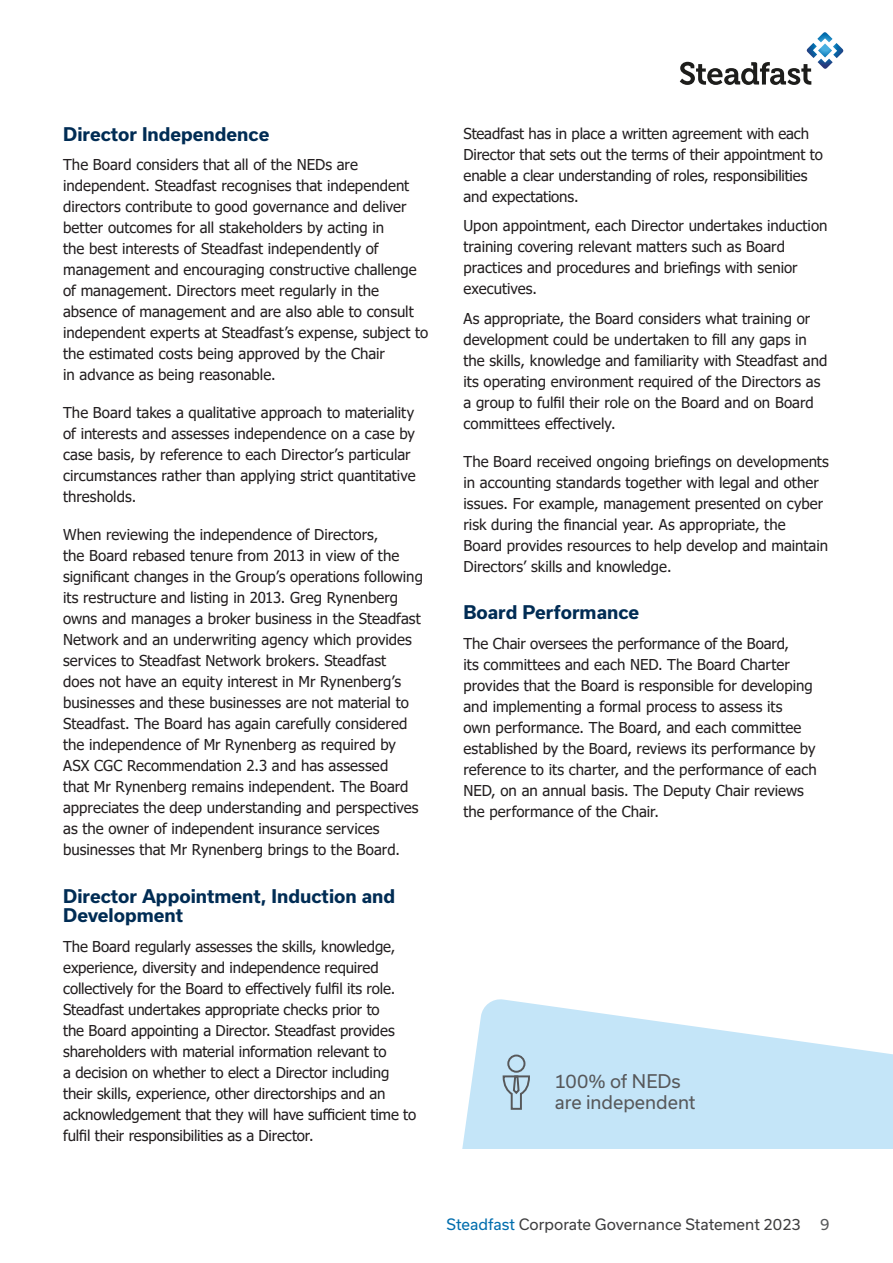
<style>
.page{position:relative;width:893px;height:1263px;background:#fff}
.page>*{position:absolute;margin:0;border:0;box-sizing:border-box;transform-origin:0 0}
.heading_2{font:700 18px/19.5px "Usual";color:#002c54}
.heading_1{font:18px/21px "Usual";letter-spacing:-.005em;color:#57585a}
.body_copy_no_space_before{font:15px/21px "Tahoma";color:#231f20}
.body_copy{font:15px/21px "Tahoma";color:#231f20}
.t1{font:15px "Usual";color:#3e3e3f}
.t2{font:15px "Usual";color:#57585a}
.s1{color:#006dad}
</style>
<div class="page">
<svg style="left:680px;top:32px;width:164px;height:53px"></svg>
<svg style="left:462px;top:999px;width:431px;height:150px;fill:#c4e5f8"></svg>
<svg style="left:502px;top:1053px;width:29px;height:58px;background:#abc5d5"></svg>
<p class="heading_2" style="left:63px;top:124px;width:208px">Director Independence</p>
<p class="body_copy_no_space_before" style="left:63px;top:155px;width:367px">The Board considers that all of the NEDs are independent. Steadfast recognises that independent directors contribute to good governance and deliver better outcomes for all stakeholders by acting in<br>the best interests of Steadfast independently of management and encouraging constructive challenge of management. Directors meet regularly in the absence of management and are also able to consult independent experts at Steadfast’s expense, subject to the estimated costs being approved by the Chair<br>in advance as being reasonable.</p>
<p class="body_copy" style="left:63px;top:403px;width:354px">The Board takes a qualitative approach to materiality of interests and assesses independence on a case by case basis, by reference to each Director’s particular circumstances rather than applying strict quantitative thresholds.</p>
<p class="body_copy" style="left:63px;top:525px;width:361px">When reviewing the independence of Directors,<br>the Board rebased tenure from 2013 in view of the significant changes in the Group’s operations following its restructure and listing in 2013. Greg Rynenberg owns and manages a broker business in the Steadfast Network and an underwriting agency which provides services to Steadfast Network brokers. Steadfast<br>does not have an equity interest in Mr Rynenberg’s businesses and these businesses are not material to Steadfast. The Board has again carefully considered the independence of Mr Rynenberg as required by ASX CGC Recommendation 2.3 and has assessed<br>that Mr Rynenberg remains independent. The Board appreciates the deep understanding and perspectives as the owner of independent insurance services businesses that Mr Rynenberg brings to the Board.</p>
<p class="heading_2" style="left:63px;top:886px;width:334px">Director Appointment, Induction and<br>Development</p>
<p class="body_copy_no_space_before" style="left:63px;top:937px;width:355px">The Board regularly assesses the skills, knowledge, experience, diversity and independence required collectively for the Board to effectively fulfil its role.<br>Steadfast undertakes appropriate checks prior to<br>the Board appointing a Director. Steadfast provides shareholders with material information relevant to<br>a decision on whether to elect a Director including their skills, experience, other directorships and an acknowledgement that they will have sufficient time to fulfil their responsibilities as a Director.</p>
<p class="body_copy_no_space_before" style="left:463px;top:124px;width:361px">Steadfast has in place a written agreement with each Director that sets out the terms of their appointment to enable a clear understanding of roles, responsibilities and expectations.</p>
<p class="body_copy_no_space_before" style="left:463px;top:216px;width:366px">Upon appointment, each Director undertakes induction training covering relevant matters such as Board practices and procedures and briefings with senior executives.</p>
<p class="body_copy_no_space_before" style="left:463px;top:309px;width:365px">As appropriate, the Board considers what training or development could be undertaken to fill any gaps in the skills, knowledge and familiarity with Steadfast and its operating environment required of the Directors as a group to fulfil their role on the Board and on Board committees effectively.</p>
<p class="body_copy" style="left:463px;top:452px;width:367px">The Board received ongoing briefings on developments in accounting standards together with legal and other issues. For example, management presented on cyber risk during the financial year. As appropriate, the<br>Board provides resources to help develop and maintain Directors’ skills and knowledge.</p>
<p class="heading_2" style="left:463px;top:603px;width:177px">Board Performance</p>
<p class="body_copy_no_space_before" style="left:463px;top:634px;width:355px">The Chair oversees the performance of the Board,<br>its committees and each NED. The Board Charter provides that the Board is responsible for developing and implementing a formal process to assess its<br>own performance. The Board, and each committee established by the Board, reviews its performance by reference to its charter, and the performance of each NED, on an annual basis. The Deputy Chair reviews the performance of the Chair.</p>
<p class="heading_1" style="left:555px;top:1070px;width:142px">100% of NEDs are independent</p>
<p class="t1" style="left:446px;top:1216px;width:356px"><span class="s1">Steadfast</span> Corporate Governance Statement 2023</p>
<p class="t2" style="left:820px;top:1216px;width:11px">9</p>
</div>
